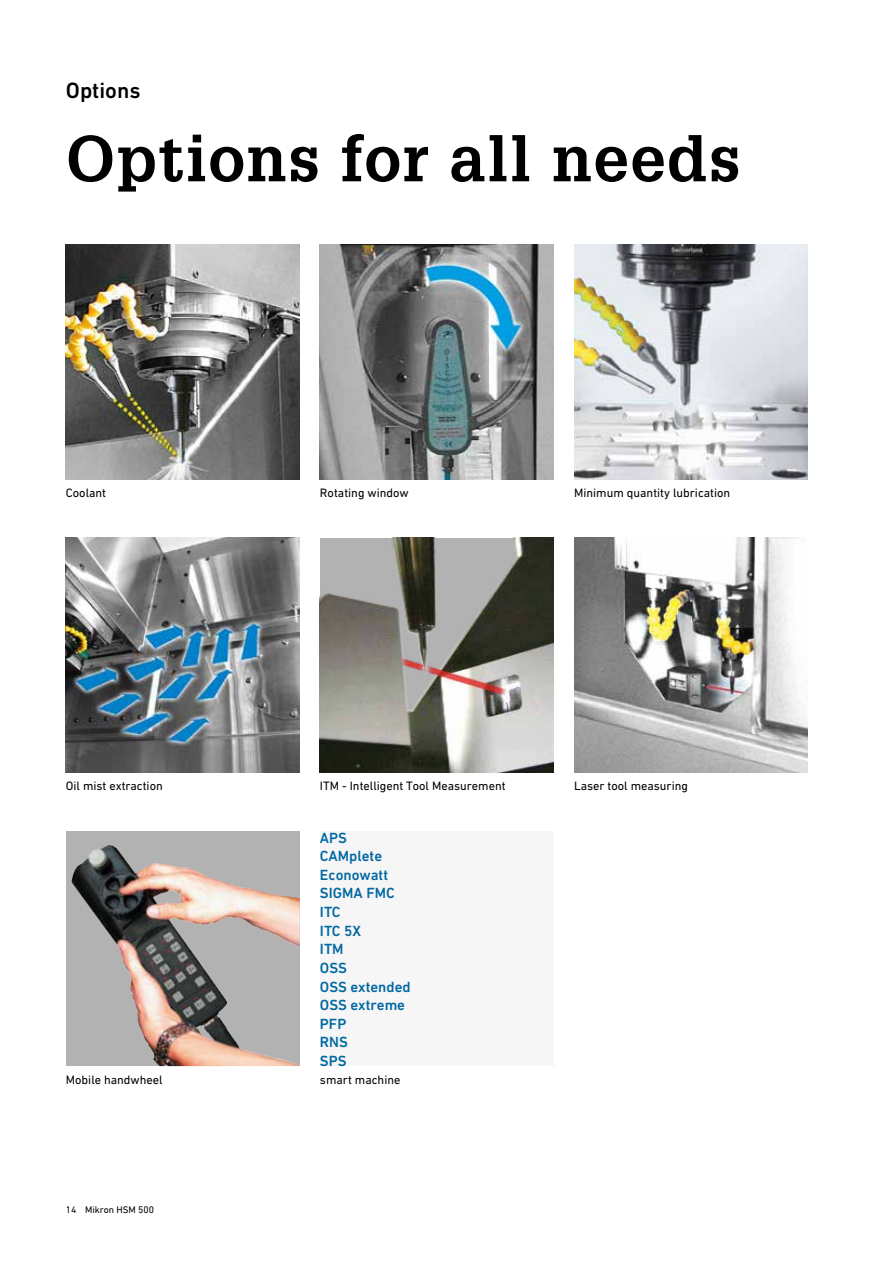
<style>
.page{position:relative;width:893px;height:1263px;background:#fff}
.page>*{position:absolute;margin:0;border:0;box-sizing:border-box;transform-origin:0 0}
.t1{font:700 63.45px "Glypha LT Pro";letter-spacing:.025em;color:#000}
.t2{font:500 22.5px "DIN Next W1 G";color:#000}
.t3{font:500 15px/18.6px "DIN Next W1 G";color:#0067a2}
.t4{font:12.3px "DIN Next W1 G";color:#000}
.t5{font:9.75px "DIN Next W1 G";color:#000}
</style>
<div class="page">
<div style="left:320px;top:831px;width:234px;height:235px;background:#f6f6f6"></div>
<img style="left:66px;top:244px;width:234px;height:235px">
<img style="left:574px;top:244px;width:234px;height:235px">
<img style="left:320px;top:244px;width:234px;height:235px">
<img style="left:320px;top:538px;width:234px;height:235px">
<img style="left:574px;top:538px;width:234px;height:235px">
<svg style="left:66px;top:831px;width:234px;height:235px;background:#afa5a1"></svg>
<img style="left:71px;top:845px;width:54px;height:120px">
<img style="left:66px;top:538px;width:234px;height:235px">
<h2 class="t2" style="left:66px;top:77px;width:76px">Options</h2>
<h1 class="t1" style="left:66px;top:119px;width:676px">Options for all needs</h1>
<p class="t4" style="left:66px;top:486px;width:42px">Coolant</p>
<p class="t4" style="left:320px;top:486px;width:90px">Rotating window</p>
<p class="t4" style="left:574px;top:486px;width:158px">Minimum quantity lubrication</p>
<p class="t4" style="left:66px;top:779px;width:98px">Oil mist extraction</p>
<p class="t4" style="left:320px;top:779px;width:187px">ITM - Intelligent Tool Measurement</p>
<p class="t4" style="left:574px;top:779px;width:115px">Laser tool measuring</p>
<p class="t3" style="left:320px;top:828px;width:92px">APS<br>CAMplete<br>Econowatt<br>SIGMA FMC<br>ITC<br>ITC 5X<br>ITM<br>OSS<br>OSS extended<br>OSS extreme<br>PFP<br>RNS<br>SPS</p>
<p class="t4" style="left:66px;top:1072px;width:98px">Mobile handwheel</p>
<p class="t4" style="left:320px;top:1072px;width:82px">smart machine</p>
<p class="t5" style="left:66px;top:1204px;width:90px">14 Mikron HSM 500</p>
</div>
